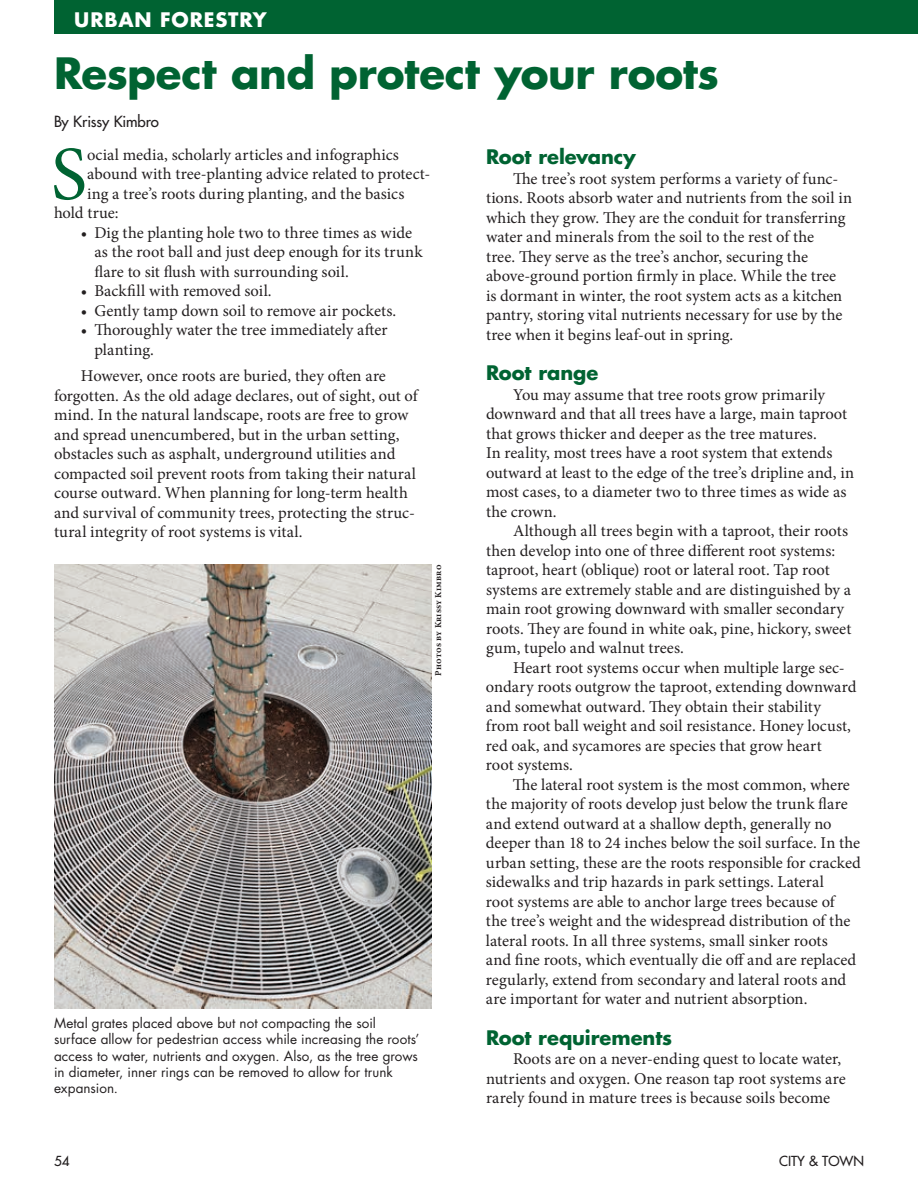
<style>
.page{position:relative;width:918px;height:1188px;background:#fff}
.page>*{position:absolute;margin:0;border:0;box-sizing:border-box;transform-origin:0 0}
.t1{font:76.5px "Minion Pro";color:#006332}
.t2{font:700 42px "Futura LT Pro";letter-spacing:-.005em;color:#006332}
.t3{font:700 19.5px "Futura LT Pro";letter-spacing:-.005em;color:#006332}
.t4{font:700 19.5px "Futura LT Pro";letter-spacing:.04em;color:#fff}
.t5{font:16.5px/19.5px "Minion Pro";color:#231f20}
.t6{font:500 15px "Futura LT Pro";letter-spacing:-.01em;color:#231f20}
.t7{font:13.5px/16.2px "Futura LT Pro";letter-spacing:.005em;color:#231f20}
.t8{font:500 13.5px "Futura LT Pro";color:#231f20}
.t9{font:700 9px "Minion Pro";letter-spacing:.02em;color:#231f20}
</style>
<div class="page">
<div style="left:54px;top:0;width:864px;height:34px;background:#006332"></div>
<img style="left:54px;top:565px;width:378px;height:443px">
<p class="t4" style="left:74px;top:5px;width:194px">URBAN FORESTRY</p>
<h2 class="t2" style="left:54px;top:41px;width:667px">Respect and protect your roots</h2>
<p class="t6" style="left:54px;top:110px;width:107px">By Krissy Kimbro</p>
<h1 class="t1" style="left:51px;top:123px;width:38px">S</h1>
<p class="t5" style="left:87px;top:145px;width:313px">ocial media, scholarly articles and infographics</p>
<p class="t3" style="left:486px;top:142px;width:152px">Root relevancy</p>
<p class="t5" style="left:486px;top:169px;width:368px;text-indent:27px">The tree’s root system performs a variety of func&shy;tions. Roots absorb water and nutrients from the soil in which they grow. They are the conduit for transferring water and minerals from the soil to the rest of the<br>tree. They serve as the tree’s anchor, securing the above-ground portion firmly in place. While the tree<br>is dormant in winter, the root system acts as a kitchen pantry, storing vital nutrients necessary for use by the tree when it begins leaf-out in spring.</p>
<p class="t3" style="left:486px;top:358px;width:114px">Root range</p>
<p class="t5" style="left:486px;top:385px;width:370px;text-indent:27px">You may assume that tree roots grow primarily downward and that all trees have a large, main taproot that grows thicker and deeper as the tree matures.<br>In reality, most trees have a root system that extends outward at least to the edge of the tree’s dripline and, in most cases, to a diameter two to three times as wide as the crown.</p>
<p class="t5" style="left:486px;top:521px;width:367px;text-indent:27px">Although all trees begin with a taproot, their roots then develop into one of three different root systems: taproot, heart (oblique) root or lateral root. Tap root systems are extremely stable and are distinguished by a main root growing downward with smaller secondary roots. They are found in white oak, pine, hickory, sweet gum, tupelo and walnut trees.</p>
<p class="t5" style="left:486px;top:658px;width:372px;text-indent:27px">Heart root systems occur when multiple large sec&shy;ondary roots outgrow the taproot, extending downward and somewhat outward. They obtain their stability from root ball weight and soil resistance. Honey locust, red oak, and sycamores are species that grow heart<br>root systems.</p>
<p class="t5" style="left:486px;top:775px;width:376px;text-indent:27px">The lateral root system is the most common, where the majority of roots develop just below the trunk flare and extend outward at a shallow depth, generally no deeper than 18 to 24 inches below the soil surface. In the urban setting, these are the roots responsible for cracked sidewalks and trip hazards in park settings. Lateral<br>root systems are able to anchor large trees because of<br>the tree’s weight and the widespread distribution of the lateral roots. In all three systems, small sinker roots<br>and fine roots, which eventually die off and are replaced regularly, extend from secondary and lateral roots and are important for water and nutrient absorption.</p>
<p class="t3" style="left:486px;top:1023px;width:188px">Root requirements</p>
<p class="t5" style="left:486px;top:1049px;width:361px;text-indent:27px">Roots are on a never-ending quest to locate water, nutrients and oxygen. One reason tap root systems are rarely found in mature trees is because soils become</p>
<p class="t5" style="left:87px;top:164px;width:345px">abound with tree-planting advice related to protect-</p>
<p class="t5" style="left:87px;top:184px;width:319px">ing a tree’s roots during planting, and the basics</p>
<p class="t5" style="left:54px;top:203px;width:66px">hold true:</p>
<p class="t5" style="left:94px;top:223px;width:330px;text-indent:-13px">• Dig the planting hole two to three times as wide as the root ball and just deep enough for its trunk flare to sit flush with surrounding soil.</p>
<p class="t5" style="left:81px;top:281px;width:192px">• Backfill with removed soil.</p>
<p class="t5" style="left:81px;top:301px;width:317px">• Gently tamp down soil to remove air pockets.</p>
<p class="t5" style="left:94px;top:320px;width:295px;text-indent:-13px">• Thoroughly water the tree immediately after planting.</p>
<p class="t5" style="left:54px;top:366px;width:365px;text-indent:27px">However, once roots are buried, they often are forgotten. As the old adage declares, out of sight, out of mind. In the natural landscape, roots are free to grow and spread unencumbered, but in the urban setting, obstacles such as asphalt, underground utilities and compacted soil prevent roots from taking their natural course outward. When planning for long-term health and survival of community trees, protecting the struc&shy;tural integrity of root systems is vital.</p>
<p class="t9" style="left:432px;top:676px;width:112px;rotate:-90deg">Photos by Krissy Kimbro</p>
<p class="t7" style="left:54px;top:1015px;width:367px">Metal grates placed above but not compacting the soil surface allow for pedestrian access while increasing the roots’ access to water, nutrients and oxygen. Also, as the tree grows in diameter, inner rings can be removed to allow for trunk expansion.</p>
<p class="t8" style="left:54px;top:1151px;width:17px">54</p>
<p class="t8" style="left:779px;top:1151px;width:86px">CITY &amp; TOWN</p>
</div>
